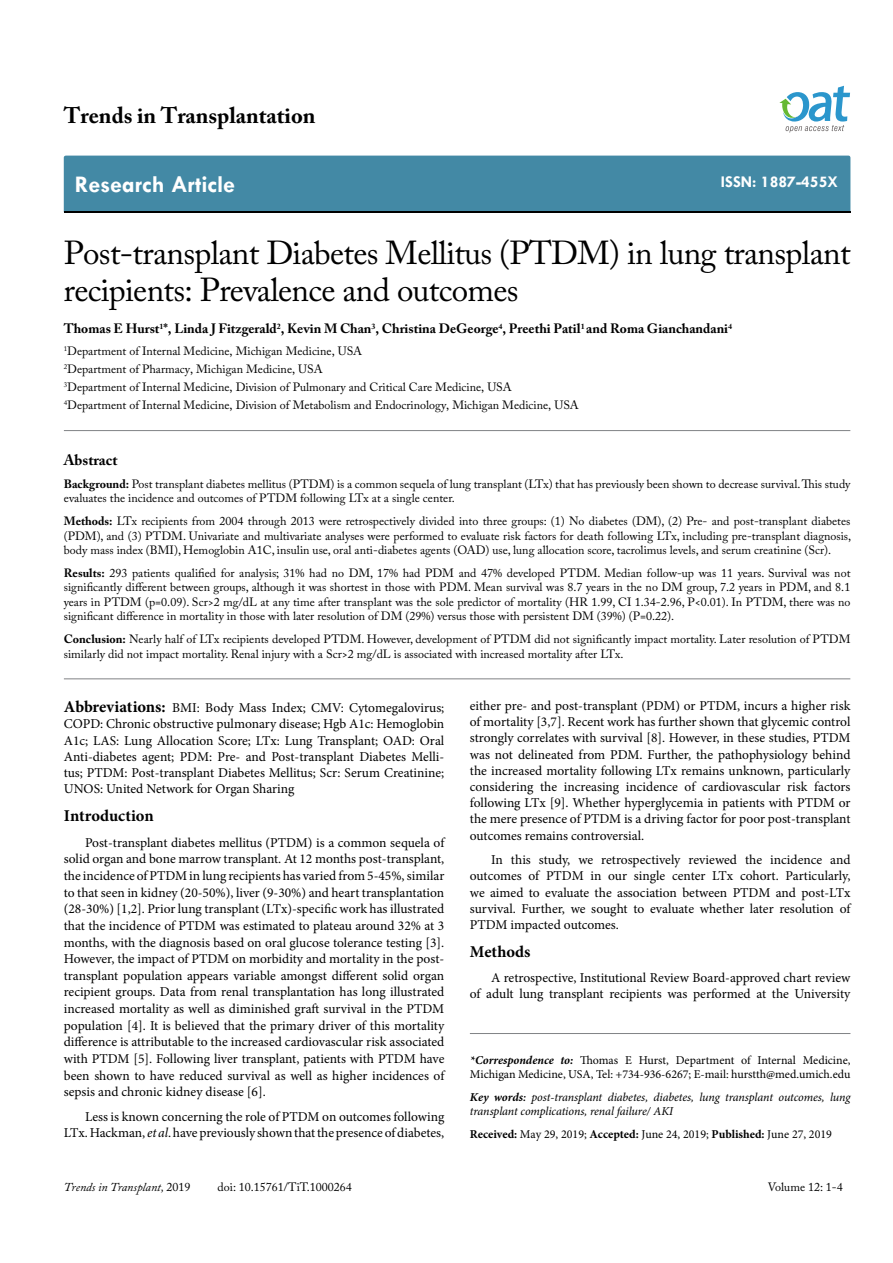
<style>
.page{position:relative;width:893px;height:1263px;background:#fff}
.page>*{position:absolute;margin:0;border:0;box-sizing:border-box;transform-origin:0 0}
.t1{font:33px/37.5px "Adobe Caslon Pro";letter-spacing:-.02em;color:#000}
.t2{font:700 24px "Tw Cen";color:#fff}
.t3{font:700 22.5px "Adobe Caslon Pro";color:#000}
.t4{font:700 16.5px "Minion Pro";color:#000}
.t5{font:700 16.5px "Tw Cen";color:#fff}
.t6{font:700 15px "Adobe Caslon Pro";color:#000}
.t7{font:13.5px/16.2px "Minion Pro";letter-spacing:-.005em;color:#000;text-align:justify}
.t8{font:700 13.5px "Adobe Caslon Pro";color:#000}
.t9{font:12px/14.4px "Adobe Caslon Pro";color:#000}
.t10{font:12px/14.4px "Minion Pro";color:#000}
.t11{font:italic 12px/14.4px "Minion Pro";letter-spacing:-.01em;color:#000}
.t12{font:italic 12px "Adobe Caslon Pro";color:#000}
.s1{font-weight:700}
.s2{font-weight:700;font-size:16.5px}
.s3{font-style:italic}
.s4{font-weight:700;font-style:italic}
.s5{font-weight:600}
.s6{font-style:normal}
</style>
<div class="page">
<div style="left:64px;top:156px;width:786px;height:56px;background:#4389a5"></div>
<svg style="left:779px;top:86px;width:71px;height:47px"></svg>
<hr style="left:64px;top:679px;width:786px;height:1px;background:#808285">
<hr style="left:64px;top:430px;width:786px;height:1px;background:#808285">
<hr style="left:470px;top:1033px;width:380px;height:1px;background:#808285">
<h3 class="t3" style="left:64px;top:102px;width:253px">Trends in Transplantation</h3>
<h2 class="t2" style="left:75px;top:170px;width:162px">Research Article</h2>
<p class="t5" style="left:721px;top:172px;width:119px">ISSN: 1887-455X</p>
<h1 class="t1" style="left:64px;top:233px;width:788px">Post-transplant Diabetes Mellitus (PTDM) in lung transplant recipients: Prevalence and outcomes</h1>
<p class="t8" style="left:64px;top:320px;width:670px">Thomas E Hurst<sup>1</sup>*, Linda J Fitzgerald<sup>2</sup>, Kevin M Chan<sup>3</sup>, Christina DeGeorge<sup>4</sup>, Preethi Patil<sup>1</sup> and Roma Gianchandani<sup>4</sup></p>
<p class="t9" style="left:64px;top:342px;width:516px;line-height:18px"><sup>1</sup>Department of Internal Medicine, Michigan Medicine, USA<br><sup>2</sup>Department of Pharmacy, Michigan Medicine, USA<br><sup>3</sup>Department of Internal Medicine, Division of Pulmonary and Critical Care Medicine, USA<br><sup>4</sup>Department of Internal Medicine, Division of Metabolism and Endocrinology, Michigan Medicine, USA</p>
<p class="t6" style="left:64px;top:451px;width:55px">Abstract</p>
<p class="t9" style="left:64px;top:477px;width:788px"><span class="s1">Background:</span> Post transplant diabetes mellitus (PTDM) is a common sequela of lung transplant (LTx) that has previously been shown to decrease survival. This study evaluates the incidence and outcomes of PTDM following LTx at a single center.</p>
<p class="t9" style="left:64px;top:514px;width:789px;text-align:justify"><span class="s1">Methods:</span> LTx recipients from 2004 through 2013 were retrospectively divided into three groups: (1) No diabetes (DM), (2) Pre- and post-transplant diabetes (PDM), and (3) PTDM. Univariate and multivariate analyses were performed to evaluate risk factors for death following LTx, including pre-transplant diagnosis, body mass index (BMI), Hemoglobin A1C, insulin use, oral anti-diabetes agents (OAD) use, lung allocation score, tacrolimus levels, and serum creatinine (Scr).</p>
<p class="t9" style="left:64px;top:566px;width:788px;text-align:justify"><span class="s1">Results:</span> 293 patients qualified for analysis; 31% had no DM, 17% had PDM and 47% developed PTDM. Median follow-up was 11 years. Survival was not significantly different between groups, although it was shortest in those with PDM. Mean survival was 8.7 years in the no DM group, 7.2 years in PDM, and 8.1 years in PTDM (p=0.09). Scr&gt;2 mg/dL at any time after transplant was the sole predictor of mortality (HR 1.99, CI 1.34-2.96, P&lt;0.01). In PTDM, there was no significant difference in mortality in those with later resolution of DM (29%) versus those with persistent DM (39%) (P=0.22).</p>
<p class="t9" style="left:64px;top:632px;width:788px"><span class="s1">Conclusion:</span> Nearly half of LTx recipients developed PTDM. However, development of PTDM did not significantly impact mortality. Later resolution of PTDM similarly did not impact mortality. Renal injury with a Scr&gt;2 mg/dL is associated with increased mortality after LTx.</p>
<p class="t7" style="left:64px;top:700px;width:382px"><span class="s2">Abbreviations:</span> BMI: Body Mass Index; CMV: Cytomegalovirus; COPD: Chronic obstructive pulmonary disease; Hgb A1c: Hemoglobin A1c; LAS: Lung Allocation Score; LTx: Lung Transplant; OAD: Oral Anti-diabetes agent; PDM: Pre- and Post-transplant Diabetes Melli&shy;tus; PTDM: Post-transplant Diabetes Mellitus; Scr: Serum Creatinine; UNOS: United Network for Organ Sharing</p>
<p class="t4" style="left:64px;top:804px;width:91px">Introduction</p>
<p class="t7" style="left:64px;top:834px;width:382px;line-height:16.6px;text-indent:21px">Post-transplant diabetes mellitus (PTDM) is a common sequela of solid organ and bone marrow transplant. At 12 months post-transplant, the incidence of PTDM in lung recipients has varied from 5-45%, similar to that seen in kidney (20-50%), liver (9-30%) and heart transplantation (28-30%) [1,2]. Prior lung transplant (LTx)-specific work has illustrated that the incidence of PTDM was estimated to plateau around 32% at 3 months, with the diagnosis based on oral glucose tolerance testing [3].<br>However, the impact of PTDM on morbidity and mortality in the post&shy;transplant population appears variable amongst different solid organ recipient groups. Data from renal transplantation has long illustrated increased mortality as well as diminished graft survival in the PTDM population [4]. It is believed that the primary driver of this mortality difference is attributable to the increased cardiovascular risk associated with PTDM [5]. Following liver transplant, patients with PTDM have been shown to have reduced survival as well as higher incidences of sepsis and chronic kidney disease [6].</p>
<p class="t7" style="left:64px;top:1109px;width:382px;text-align:right">Less is known concerning the role of PTDM on outcomes following<br>LTx. Hackman, <span class="s3">et al</span>. have previously shown that the presence of diabetes,</p>
<p class="t7" style="left:470px;top:697px;width:382px">either pre- and post-transplant (PDM) or PTDM, incurs a higher risk of mortality [3,7]. Recent work has further shown that glycemic control strongly correlates with survival [8]. However, in these studies, PTDM was not delineated from PDM. Further, the pathophysiology behind the increased mortality following LTx remains unknown, particularly considering the increasing incidence of cardiovascular risk factors following LTx [9]. Whether hyperglycemia in patients with PTDM or the mere presence of PTDM is a driving factor for poor post-transplant outcomes remains controversial.</p>
<p class="t7" style="left:470px;top:852px;width:382px;text-indent:21px">In this study, we retrospectively reviewed the incidence and outcomes of PTDM in our single center LTx cohort. Particularly, we aimed to evaluate the association between PTDM and post-LTx survival. Further, we sought to evaluate whether later resolution of PTDM impacted outcomes.</p>
<p class="t4" style="left:470px;top:940px;width:62px">Methods</p>
<p class="t7" style="left:470px;top:970px;width:382px;text-align:right">A retrospective, Institutional Review Board-approved chart review<br>of adult lung transplant recipients was performed at the University</p>
<p class="t10" style="left:470px;top:1052px;width:382px"><span class="s4">*Correspondence to:</span> Thomas E Hurst, Department of Internal Medicine,<br>Michigan Medicine, USA, Tel: +734-936-6267; E-mail: hurstth@med.umich.edu</p>
<p class="t11" style="left:470px;top:1090px;width:382px"><span class="s1">Key words</span><span class="s5">:</span> post-transplant diabetes, diabetes, lung transplant outcomes, lung transplant complications, renal failure/ AKI</p>
<p class="t10" style="left:470px;top:1127px;width:364px"><span class="s1">Received:</span> May 29, 2019; <span class="s1">Accepted:</span> June 24, 2019; <span class="s1">Published:</span> June 27, 2019</p>
<p class="t12" style="left:64px;top:1180px;width:128px">Trends in Transplant, <span class="s6">2019</span></p>
<p class="t9" style="left:218px;top:1180px;width:136px">doi: 10.15761/TiT.1000264</p>
<p class="t9" style="left:768px;top:1180px;width:77px">Volume 12: 1-4</p>
</div>
